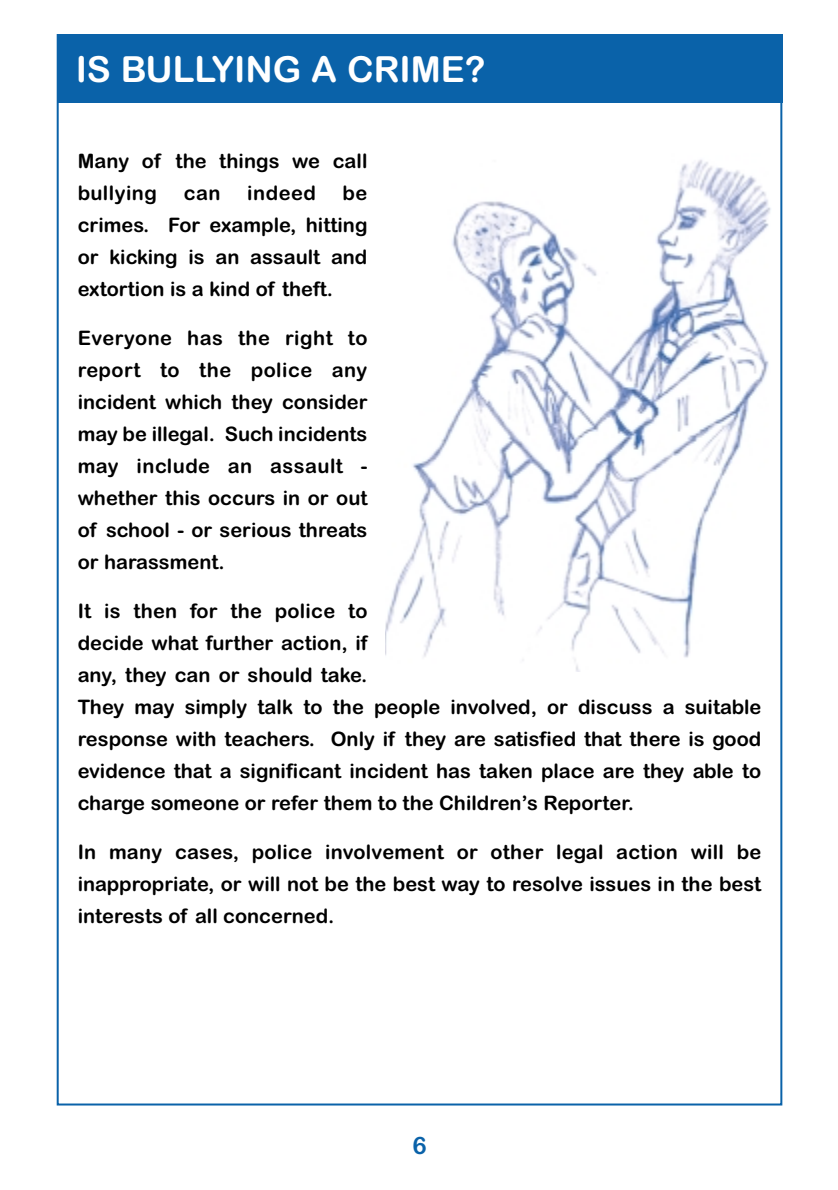
<style>
.page{position:relative;width:838px;height:1190px;background:#fff}
.page>*{position:absolute;margin:0;border:0;box-sizing:border-box;transform-origin:0 0}
.t1{font:36px "Arial Rounded MT Bold";color:#fff}
.t2{font:24px "Arial Rounded MT Bold";color:#0a62a9}
.t3{font:20px/32px "Arial Rounded MT Bold";color:#000;text-align:justify}
</style>
<div class="page">
<div style="left:57px;top:34px;width:725px;height:68px;background:#0a62a9"></div>
<img style="left:386px;top:159px;width:385px;height:513px">
<h1 class="t1" style="left:76px;top:55px;width:411px">IS BULLYING A CRIME?</h1>
<p class="t3" style="left:78px;top:147px;width:291px">Many of the things we call bullying</p>
<p class="t3" style="left:78px;top:179px;width:291px;text-indent:265px">be crimes. For example, hitting or kicking is an assault and extortion is a kind of theft.</p>
<p class="t3" style="left:78px;top:324px;width:291px">Everyone has the right to report to the police any incident which they consider may be illegal. Such incidents may include an assault - whether this occurs in or out of school - or serious threats or harassment.</p>
<p class="t3" style="left:78px;top:597px;width:685px;text-align:left">It is then for the police to<br>decide what further action, if<br>any, they can or should take.<br>They may simply talk to the people involved, or discuss a suitable response with teachers. Only if they are satisfied that there is good evidence that a significant incident has taken place are they able to charge someone or refer them to the Children’s Reporter.</p>
<p class="t3" style="left:78px;top:838px;width:685px">In many cases, police involvement or other legal action will be inappropriate, or will not be the best way to resolve issues in the best interests of all concerned.</p>
<p class="t3" style="left:184px;top:179px;width:38px">can</p>
<p class="t3" style="left:247px;top:179px;width:70px">indeed</p>
<p class="t2" style="left:412px;top:1137px;width:16px">6</p>
</div>
